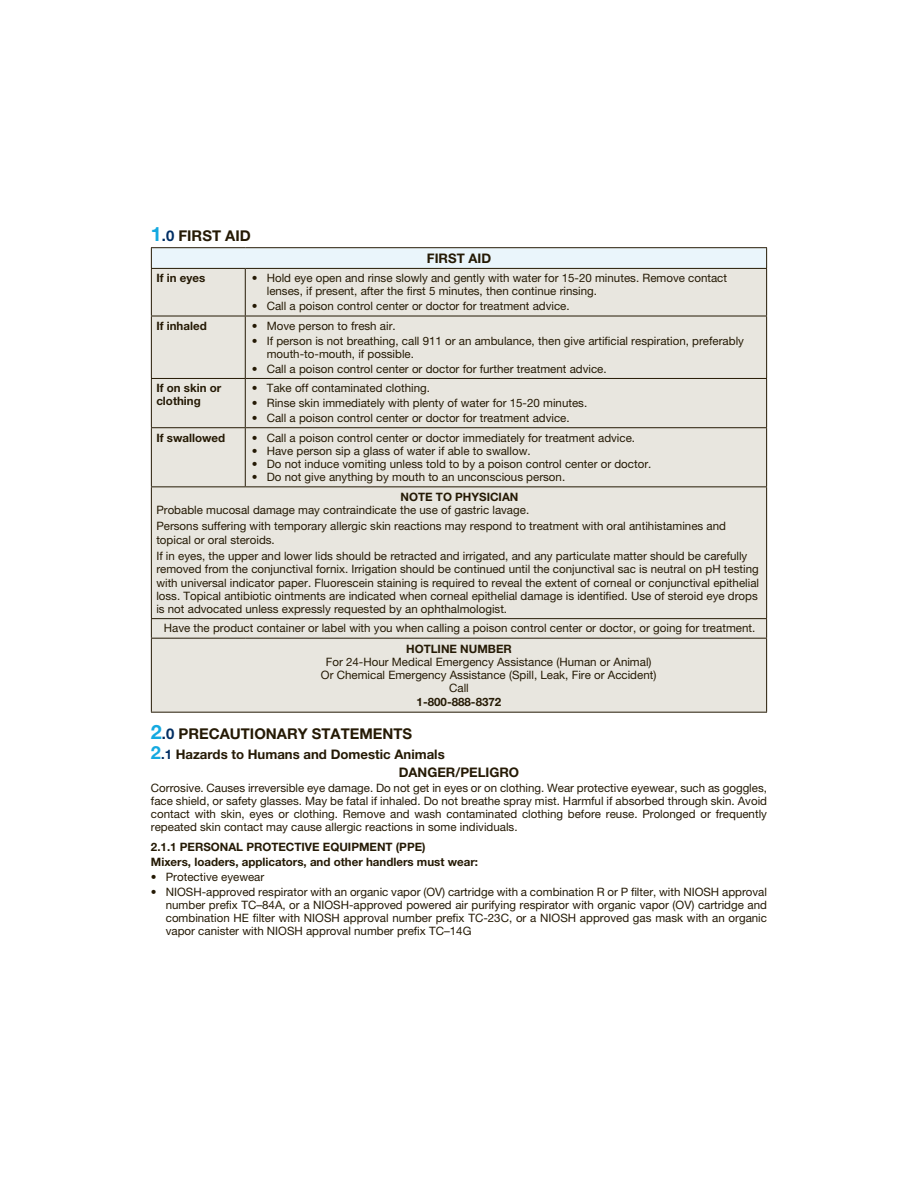
<style>
.page{position:relative;width:918px;height:1188px;background:#fff}
.page>*{position:absolute;margin:0;border:0;box-sizing:border-box;transform-origin:0 0}
.t1{font:700 14.85px "Helvetica Neue LT Pro";color:#251a05}
.t2{font:700 13.2px/18.1px "Helvetica Neue LT Pro";color:#251a05}
.t3{font:11.55px/13.2px "Helvetica Neue LT Pro";color:#251a05}
.t4{font:700 11.55px/13.2px "Helvetica Neue LT Pro";color:#251a05}
.s1{font-size:19.8px;color:#14a9e0}
.s2{color:#002e64}
.s3{font-size:18.15px;color:#14a9e0}
</style>
<div class="page">
<div style="left:151px;top:248px;width:616px;height:20px;background:#eaf5fb"></div>
<div style="left:152px;top:269px;width:614px;height:443px;background:#e8e6df"></div>
<hr style="left:151px;top:247px;width:94px;height:1px;background:#251a05">
<svg style="left:151px;top:248px;width:1px;height:20px"></svg>
<hr style="left:245px;top:247px;width:522px;height:1px;background:#251a05">
<svg style="left:766px;top:248px;width:1px;height:20px"></svg>
<hr style="left:151px;top:268px;width:94px;height:1px;background:#251a05">
<hr style="left:151px;top:269px;width:1px;height:47px;background:#251a05">
<hr style="left:245px;top:268px;width:522px;height:1px;background:#251a05">
<hr style="left:245px;top:269px;width:1px;height:47px;background:#251a05">
<hr style="left:766px;top:269px;width:1px;height:47px;background:#251a05">
<hr style="left:151px;top:316px;width:94px;height:1px;background:#251a05">
<hr style="left:151px;top:316px;width:1px;height:62px;background:#251a05">
<hr style="left:245px;top:316px;width:522px;height:1px;background:#251a05">
<hr style="left:245px;top:316px;width:1px;height:62px;background:#251a05">
<hr style="left:766px;top:316px;width:1px;height:62px;background:#251a05">
<hr style="left:151px;top:378px;width:94px;height:1px;background:#251a05">
<hr style="left:151px;top:379px;width:1px;height:48px;background:#251a05">
<hr style="left:245px;top:378px;width:522px;height:1px;background:#251a05">
<hr style="left:245px;top:379px;width:1px;height:48px;background:#251a05">
<hr style="left:766px;top:379px;width:1px;height:48px;background:#251a05">
<hr style="left:151px;top:427px;width:94px;height:1px;background:#251a05">
<hr style="left:151px;top:428px;width:1px;height:58px;background:#251a05">
<hr style="left:245px;top:427px;width:522px;height:1px;background:#251a05">
<hr style="left:245px;top:428px;width:1px;height:58px;background:#251a05">
<hr style="left:766px;top:428px;width:1px;height:58px;background:#251a05">
<hr style="left:151px;top:486px;width:94px;height:1px;background:#251a05">
<hr style="left:151px;top:487px;width:1px;height:131px;background:#251a05">
<hr style="left:245px;top:486px;width:522px;height:1px;background:#251a05">
<hr style="left:766px;top:487px;width:1px;height:131px;background:#251a05">
<hr style="left:151px;top:618px;width:94px;height:1px;background:#251a05">
<svg style="left:151px;top:619px;width:1px;height:19px"></svg>
<hr style="left:245px;top:618px;width:522px;height:1px;background:#251a05">
<svg style="left:766px;top:619px;width:1px;height:19px"></svg>
<hr style="left:151px;top:638px;width:94px;height:1px;background:#251a05">
<hr style="left:151px;top:639px;width:1px;height:73px;background:#251a05">
<hr style="left:245px;top:638px;width:522px;height:1px;background:#251a05">
<hr style="left:766px;top:639px;width:1px;height:73px;background:#251a05">
<hr style="left:151px;top:712px;width:616px;height:1px;background:#251a05">
<p class="t1" style="left:151px;top:229px;width:101px"><span class="s1">1</span><span class="s2">.0</span> FIRST AID</p>
<p class="t2" style="left:427px;top:250px;width:66px">FIRST AID</p>
<p class="t4" style="left:156px;top:272px;width:50px">If in eyes</p>
<p class="t3" style="left:267px;top:273px;width:462px;text-indent:-15px">• Hold eye open and rinse slowly and gently with water for 15-20 minutes. Remove contact lenses, if present, after the first 5 minutes, then continue rinsing.</p>
<p class="t3" style="left:252px;top:301px;width:319px">• Call a poison control center or doctor for treatment advice.</p>
<p class="t4" style="left:156px;top:320px;width:52px">If inhaled</p>
<p class="t3" style="left:252px;top:320px;width:145px">• Move person to fresh air.</p>
<p class="t3" style="left:267px;top:335px;width:479px;text-indent:-15px">• If person is not breathing, call 911 or an ambulance, then give artificial respiration, preferably mouth-to-mouth, if possible.</p>
<p class="t3" style="left:252px;top:363px;width:356px">• Call a poison control center or doctor for further treatment advice.</p>
<p class="t4" style="left:156px;top:383px;width:67px">If on skin or clothing</p>
<p class="t3" style="left:252px;top:383px;width:180px">• Take off contaminated clothing.</p>
<p class="t3" style="left:252px;top:397px;width:337px">• Rinse skin immediately with plenty of water for 15-20 minutes.</p>
<p class="t3" style="left:252px;top:412px;width:319px">• Call a poison control center or doctor for treatment advice.</p>
<p class="t4" style="left:156px;top:432px;width:70px">If swallowed</p>
<p class="t3" style="left:252px;top:432px;width:385px">• Call a poison control center or doctor immediately for treatment advice.</p>
<p class="t3" style="left:252px;top:445px;width:280px">• Have person sip a glass of water if able to swallow.</p>
<p class="t3" style="left:252px;top:458px;width:401px">• Do not induce vomiting unless told to by a poison control center or doctor.</p>
<p class="t3" style="left:252px;top:471px;width:315px">• Do not give anything by mouth to an unconscious person.</p>
<p class="t4" style="left:401px;top:491px;width:119px">NOTE TO PHYSICIAN</p>
<p class="t3" style="left:156px;top:503px;width:571px;line-height:16.5px">Probable mucosal damage may contraindicate the use of gastric lavage.<br>Persons suffering with temporary allergic skin reactions may respond to treatment with oral antihistamines and</p>
<p class="t3" style="left:156px;top:532px;width:593px;line-height:16.5px">topical or oral steroids.<br>If in eyes, the upper and lower lids should be retracted and irrigated, and any particulate matter should be carefully</p>
<p class="t3" style="left:156px;top:564px;width:604px;text-align:justify">removed from the conjunctival fornix. Irrigation should be continued until the conjunctival sac is neutral on pH testing with universal indicator paper. Fluorescein staining is required to reveal the extent of corneal or conjunctival epithelial loss. Topical antibiotic ointments are indicated when corneal epithelial damage is identified. Use of steroid eye drops is not advocated unless expressly requested by an ophthalmologist.</p>
<p class="t3" style="left:164px;top:623px;width:593px">Have the product container or label with you when calling a poison control center or doctor, or going for treatment.</p>
<p class="t4" style="left:406px;top:643px;width:107px">HOTLINE NUMBER</p>
<p class="t3" style="left:326px;top:656px;width:327px">For 24-Hour Medical Emergency Assistance (Human or Animal)</p>
<p class="t3" style="left:321px;top:670px;width:337px">Or Chemical Emergency Assistance (Spill, Leak, Fire or Accident)</p>
<p class="t3" style="left:449px;top:683px;width:21px">Call</p>
<p class="t4" style="left:417px;top:696px;width:86px">1-800-888-8372</p>
<p class="t1" style="left:151px;top:728px;width:263px"><span class="s1">2</span><span class="s2">.0</span> PRECAUTIONARY STATEMENTS</p>
<p class="t2" style="left:399px;top:746px;width:122px;text-indent:-248px"><span class="s3">2</span><span class="s2">.1</span> Hazards to Humans and Domestic Animals<br>DANGER/PELIGRO</p>
<p class="t3" style="left:151px;top:782px;width:618px;text-align:justify">Corrosive. Causes irreversible eye damage. Do not get in eyes or on clothing. Wear protective eyewear, such as goggles, face shield, or safety glasses. May be fatal if inhaled. Do not breathe spray mist. Harmful if absorbed through skin. Avoid contact with skin, eyes or clothing. Remove and wash contaminated clothing before reuse. Prolonged or frequently repeated skin contact may cause allergic reactions in some individuals.</p>
<p class="t4" style="left:151px;top:841px;width:329px;line-height:14.9px">2.1.1 PERSONAL PROTECTIVE EQUIPMENT (PPE)<br>Mixers, loaders, applicators, and other handlers must wear:</p>
<p class="t3" style="left:151px;top:871px;width:115px">• Protective eyewear</p>
<p class="t3" style="left:166px;top:886px;width:603px;text-align:justify;text-indent:-15px">• NIOSH-approved respirator with an organic vapor (OV) cartridge with a combination R or P filter, with NIOSH approval number prefix TC–84A, or a NIOSH-approved powered air purifying respirator with organic vapor (OV) cartridge and combination HE filter with NIOSH approval number prefix TC-23C, or a NIOSH approved gas mask with an organic vapor canister with NIOSH approval number prefix TC–14G</p>
</div>
